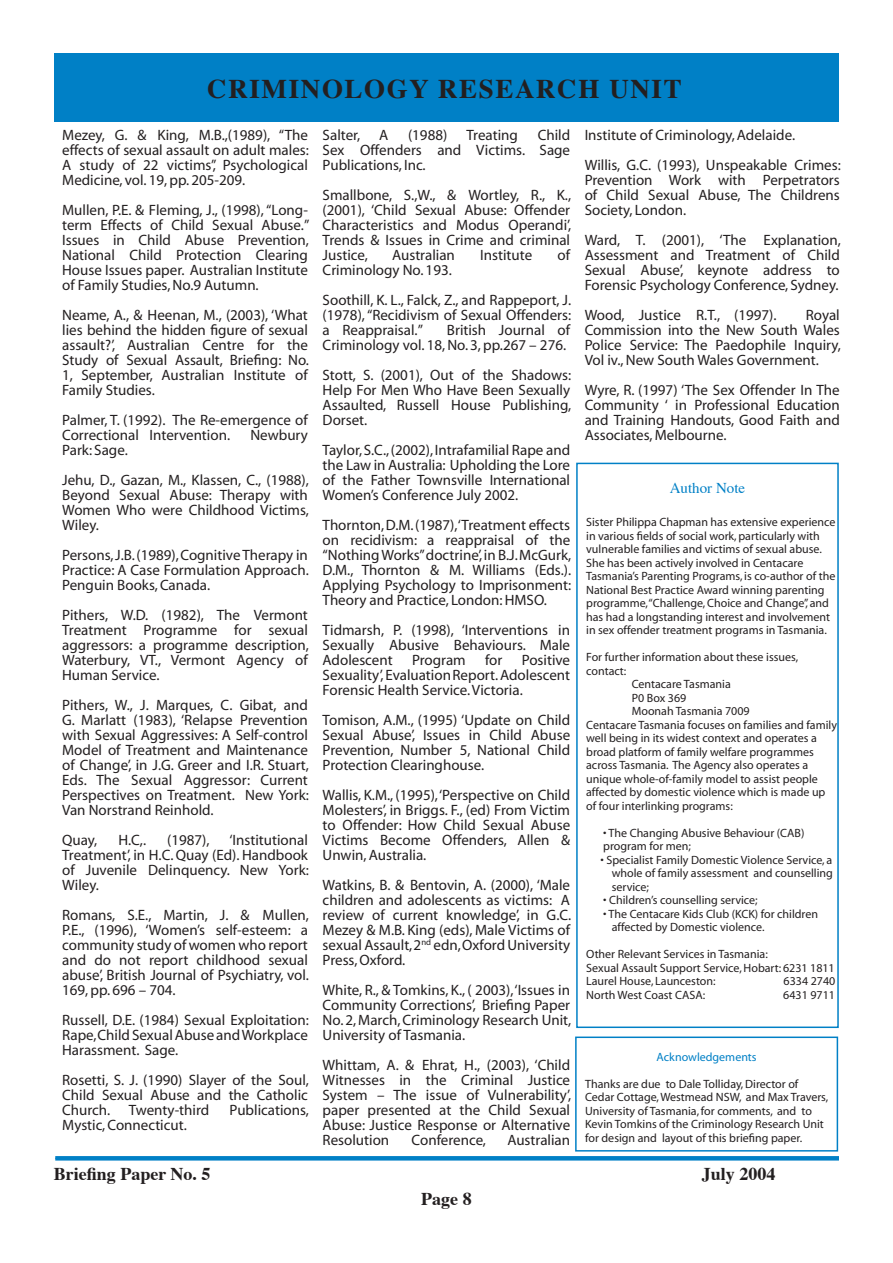
<style>
.page{position:relative;width:893px;height:1263px;background:#fff}
.page>*{position:absolute;margin:0;border:0;box-sizing:border-box;transform-origin:0 0}
.t1{font:700 27px "Times";letter-spacing:.06em;color:#231f20}
.t2{font:700 18px "Times";color:#231f20}
.t3{font:15px/15px "Myriad";color:#231f20;text-align:justify}
.t4{font:15px "Times";color:#0080c6}
.t5{font:12px/13.5px "Myriad";color:#231f20}
.t6{font:12px "Myriad";color:#0080c6}
</style>
<div class="page">
<svg style="left:55px;top:1156px;width:784px;height:4px;background:#0482c7"></svg>
<div style="left:54px;top:54px;width:785px;height:68px;background:#0080c6"></div>
<div style="left:576px;top:463px;width:263px;height:565px;border:2px solid #0080c6"></div>
<div style="left:575px;top:1036px;width:263px;height:115px;border:2px solid #0080c6"></div>
<h1 class="t1" style="left:207px;top:71px;width:476px">CRIMINOLOGY RESEARCH UNIT</h1>
<p class="t3" style="left:62px;top:128px;width:248px">Mezey, G. &amp; King, M.B.,(1989), “The effects of sexual assault on adult males:<br>A study of 22 victims”, Psychological Medicine, vol. 19, pp. 205-209.</p>
<p class="t3" style="left:62px;top:203px;width:249px">Mullen, P.E. &amp; Fleming, J., (1998), “Long&shy;term Effects of Child Sexual Abuse.” Issues in Child Abuse Prevention, National Child Protection Clearing House Issues paper. Australian Institute of Family Studies, No.9 Autumn.</p>
<p class="t3" style="left:62px;top:308px;width:248px">Neame, A., &amp; Heenan, M., (2003), ‘What lies behind the hidden figure of sexual assault?’, Australian Centre for the Study of Sexual Assault, Briefing: No.<br>1, September, Australian Institute of Family Studies.</p>
<p class="t3" style="left:62px;top:413px;width:247px">Palmer, T. (1992). The Re-emergence of<br>Correctional Intervention.</p>
<p class="t3" style="left:585px;top:121px;width:258px;line-height:30px">Institute of Criminology, Adelaide.<br>Willis, G.C. (1993), Unspeakable Crimes:</p>
<p class="t3" style="left:585px;top:173px;width:257px">Prevention Work with Perpetrators of Child Sexual Abuse, The Childrens Society, London.</p>
<p class="t3" style="left:585px;top:233px;width:258px">Ward, T. (2001), ‘The Explanation, Assessment and Treatment of Child Sexual Abuse’, keynote address to Forensic Psychology Conference, Sydney.</p>
<p class="t3" style="left:585px;top:308px;width:193px">Wood, Justice R.T., (1997).</p>
<p class="t3" style="left:323px;top:128px;width:249px;text-indent:215px">Child Sex Offenders and Victims. Sage Publications, Inc.</p>
<p class="t3" style="left:323px;top:188px;width:250px">Smallbone, S.,W., &amp; Wortley, R., K., (2001), ‘Child Sexual Abuse: Offender Characteristics and Modus Operandi’, Trends &amp; Issues in Crime and criminal Justice,</p>
<p class="t3" style="left:323px;top:128px;width:67px">Salter, A</p>
<p class="t3" style="left:408px;top:128px;width:41px">(1988)</p>
<p class="t3" style="left:466px;top:128px;width:53px">Treating</p>
<p class="t3" style="left:392px;top:248px;width:64px">Australian</p>
<p class="t3" style="left:480px;top:248px;width:53px">Institute</p>
<p class="t3" style="left:557px;top:248px;width:14px">of</p>
<p class="t3" style="left:323px;top:256px;width:250px;line-height:30px">Criminology No. 193.<br>Soothill, K. L., Falck, Z., and Rappeport, J.</p>
<p class="t3" style="left:323px;top:308px;width:250px">(1978), “Recidivism of Sexual Offenders: a Reappraisal.”</p>
<p class="t3" style="left:585px;top:308px;width:258px;text-indent:221px">Royal Commission into the New South Wales Police Service: The Paedophile Inquiry, Vol iv., New South Wales Government.</p>
<p class="t3" style="left:585px;top:383px;width:257px">Wyre, R. (1997) ‘The Sex Offender In The Community ‘ in Professional Education and Training Handouts, Good Faith and Associates, Melbourne.</p>
<p class="t3" style="left:323px;top:323px;width:249px;text-align:right">British Journal of<br>Criminology vol. 18, No. 3, pp.267 – 276.</p>
<p class="t3" style="left:323px;top:368px;width:250px">Stott, S. (2001), Out of the Shadows:<br>Help For Men Who Have Been Sexually Assaulted, Russell House Publishing, Dorset.</p>
<p class="t3" style="left:323px;top:443px;width:249px">Taylor, S.C., (2002), Intrafamilial Rape and the Law in Australia: Upholding the Lore of the Father Townsville International Women’s Conference July 2002.</p>
<p class="t3" style="left:323px;top:518px;width:250px">Thornton, D.M. (1987), ‘Treatment effects on recidivism: a reappraisal of the “Nothing Works” doctrine’, in B.J. McGurk, D.M., Thornton &amp; M. Williams (Eds.).<br>Applying Psychology to Imprisonment:<br>Theory and Practice, London: HMSO.</p>
<p class="t3" style="left:323px;top:623px;width:249px">Tidmarsh, P. (1998), ‘Interventions in Sexually Abusive Behaviours. Male Adolescent</p>
<p class="t3" style="left:250px;top:428px;width:59px">Newbury</p>
<p class="t3" style="left:62px;top:436px;width:248px;line-height:30px">Park: Sage.<br>Jehu, D., Gazan, M., Klassen, C., (1988),</p>
<p class="t3" style="left:62px;top:488px;width:248px">Beyond Sexual Abuse: Therapy with Women Who were Childhood Victims, Wiley.</p>
<p class="t3" style="left:62px;top:548px;width:248px">Persons, J.B. (1989), Cognitive Therapy in Practice: A Case Formulation Approach.<br>Penguin Books, Canada.</p>
<p class="t3" style="left:62px;top:608px;width:248px">Pithers, W.D. (1982), The Vermont Treatment Programme for sexual aggressors: a programme description, Waterbury, VT., Vermont Agency of Human Service.</p>
<p class="t3" style="left:62px;top:698px;width:248px">Pithers, W., J. Marques, C. Gibat, and G. Marlatt (1983), ‘Relapse Prevention with Sexual Aggressives: A Self-control Model of Treatment and Maintenance of Change’, in J.G. Greer and I.R. Stuart, Eds. The Sexual Aggressor: Current Perspectives on Treatment. New York:<br>Van Norstrand Reinhold.</p>
<p class="t3" style="left:62px;top:833px;width:37px">Quay,</p>
<p class="t3" style="left:118px;top:833px;width:29px">H.C,.</p>
<p class="t3" style="left:167px;top:833px;width:44px">(1987),</p>
<p class="t4" style="left:670px;top:479px;width:77px">Author Note</p>
<p class="t5" style="left:586px;top:516px;width:251px">Sister Philippa Chapman has extensive experience in various fields of social work, particularly with vulnerable families and victims of sexual abuse.<br>She has been actively involved in Centacare Tasmania’s Parenting Programs, is co-author of the National Best Practice Award winning parenting programme, “Challenge, Choice and Change”, and has had a longstanding interest and involvement in sex offender treatment programs in Tasmania.</p>
<p class="t5" style="left:586px;top:651px;width:213px">For further information about these issues,</p>
<p class="t5" style="left:586px;top:665px;width:42px">contact:</p>
<p class="t5" style="left:632px;top:678px;width:101px">Centacare Tasmania</p>
<p class="t5" style="left:632px;top:692px;width:56px">P0 Box 369</p>
<p class="t5" style="left:632px;top:705px;width:120px">Moonah Tasmania 7009</p>
<p class="t5" style="left:586px;top:719px;width:252px">Centacare Tasmania focuses on families and family</p>
<p class="t5" style="left:586px;top:732px;width:232px">well being in its widest context and operates a</p>
<p class="t5" style="left:586px;top:746px;width:229px">broad platform of family welfare programmes</p>
<p class="t5" style="left:586px;top:759px;width:224px">across Tasmania. The Agency also operates a</p>
<p class="t5" style="left:586px;top:773px;width:233px">unique whole-of-family model to assist people</p>
<p class="t5" style="left:586px;top:786px;width:241px">affected by domestic violence which is made up</p>
<p class="t5" style="left:586px;top:800px;width:148px">of four interlinking programs:</p>
<p class="t5" style="left:603px;top:827px;width:203px">• The Changing Abusive Behaviour (CAB) program for men;</p>
<p class="t5" style="left:612px;top:854px;width:223px;text-align:justify;text-indent:-11px">• Specialist Family Domestic Violence Service, a whole of family assessment and counselling service;</p>
<p class="t5" style="left:603px;top:894px;width:156px">• Children’s counselling service;</p>
<p class="t5" style="left:612px;top:908px;width:208px;text-indent:-9px">• The Centacare Kids Club (KCK) for children affected by Domestic violence.</p>
<p class="t5" style="left:586px;top:948px;width:250px">Other Relevant Services in Tasmania:<br>Sexual Assault Support Service, Hobart: 6231 1811<br>Laurel House, Launceston:</p>
<p class="t3" style="left:412px;top:653px;width:55px">Program</p>
<p class="t3" style="left:485px;top:653px;width:19px">for</p>
<p class="t3" style="left:323px;top:653px;width:249px;text-indent:199px">Positive Sexuality’, Evaluation Report. Adolescent Forensic Health Service. Victoria.</p>
<p class="t3" style="left:323px;top:713px;width:249px">Tomison, A.M., (1995) ‘Update on Child Sexual Abuse’, Issues in Child Abuse Prevention, Number 5, National Child Protection Clearinghouse.</p>
<p class="t3" style="left:323px;top:788px;width:249px">Wallis, K.M., (1995), ‘Perspective on Child Molesters’, in Briggs. F., (ed) From Victim to Offender: How Child Sexual Abuse Victims Become Offenders, Allen &amp; Unwin, Australia.</p>
<p class="t3" style="left:323px;top:878px;width:250px">Watkins, B. &amp; Bentovin, A. (2000), ‘Male children and adolescents as victims: A review of current knowledge’, in G.C.<br>Mezey &amp; M.B. King (eds), Male Victims of sexual Assault, 2<sup>nd</sup> edn, Oxford University Press, Oxford.</p>
<p class="t3" style="left:323px;top:983px;width:250px">White, R., &amp; Tomkins, K., ( 2003), ‘Issues in Community Corrections’, Briefing Paper No. 2, March, Criminology Research Unit, University of Tasmania.</p>
<p class="t3" style="left:323px;top:1058px;width:250px">Whittam, A. &amp; Ehrat, H., (2003), ‘Child Witnesses in the Criminal Justice System – The issue of Vulnerability’, paper presented at the Child Sexual Abuse: Justice Response or Alternative Resolution</p>
<p class="t3" style="left:62px;top:833px;width:248px;text-indent:167px">‘Institutional Treatment’, in H.C. Quay (Ed). Handbook of Juvenile Delinquency. New York:<br>Wiley.</p>
<p class="t3" style="left:62px;top:908px;width:248px">Romans, S.E., Martin, J. &amp; Mullen, P.E., (1996), ‘Women’s self-esteem: a community study of women who report and do not report childhood sexual abuse’, British Journal of Psychiatry, vol.<br>169, pp. 696 – 704.</p>
<p class="t3" style="left:62px;top:1013px;width:248px">Russell, D.E. (1984) Sexual Exploitation:<br>Rape, Child Sexual Abuse and Workplace Harassment. Sage.</p>
<p class="t3" style="left:62px;top:1073px;width:248px">Rosetti, S. J. (1990) Slayer of the Soul, Child Sexual Abuse and the Catholic Church. Twenty-third</p>
<p class="t5" style="left:783px;top:975px;width:53px">6334 2740</p>
<p class="t5" style="left:586px;top:989px;width:120px">North West Coast CASA:</p>
<p class="t5" style="left:783px;top:989px;width:53px">6431 9711</p>
<p class="t6" style="left:657px;top:1050px;width:102px">Acknowledgements</p>
<p class="t5" style="left:585px;top:1077px;width:245px">Thanks are due to Dale Tolliday, Director of Cedar Cottage, Westmead NSW, and Max Travers, University of Tasmania, for comments, and to Kevin Tomkins of the Criminology Research Unit for design and layout of this briefing paper.</p>
<p class="t3" style="left:230px;top:1103px;width:81px">Publications,</p>
<p class="t3" style="left:62px;top:1118px;width:126px">Mystic, Connecticut.</p>
<p class="t3" style="left:412px;top:1133px;width:76px">Conference,</p>
<p class="t3" style="left:507px;top:1133px;width:64px">Australian</p>
<p class="t2" style="left:54px;top:1162px;width:158px">Briefing Paper No. 5</p>
<p class="t2" style="left:702px;top:1162px;width:75px">July 2004</p>
<p class="t2" style="left:421px;top:1187px;width:52px">Page 8</p>
</div>
